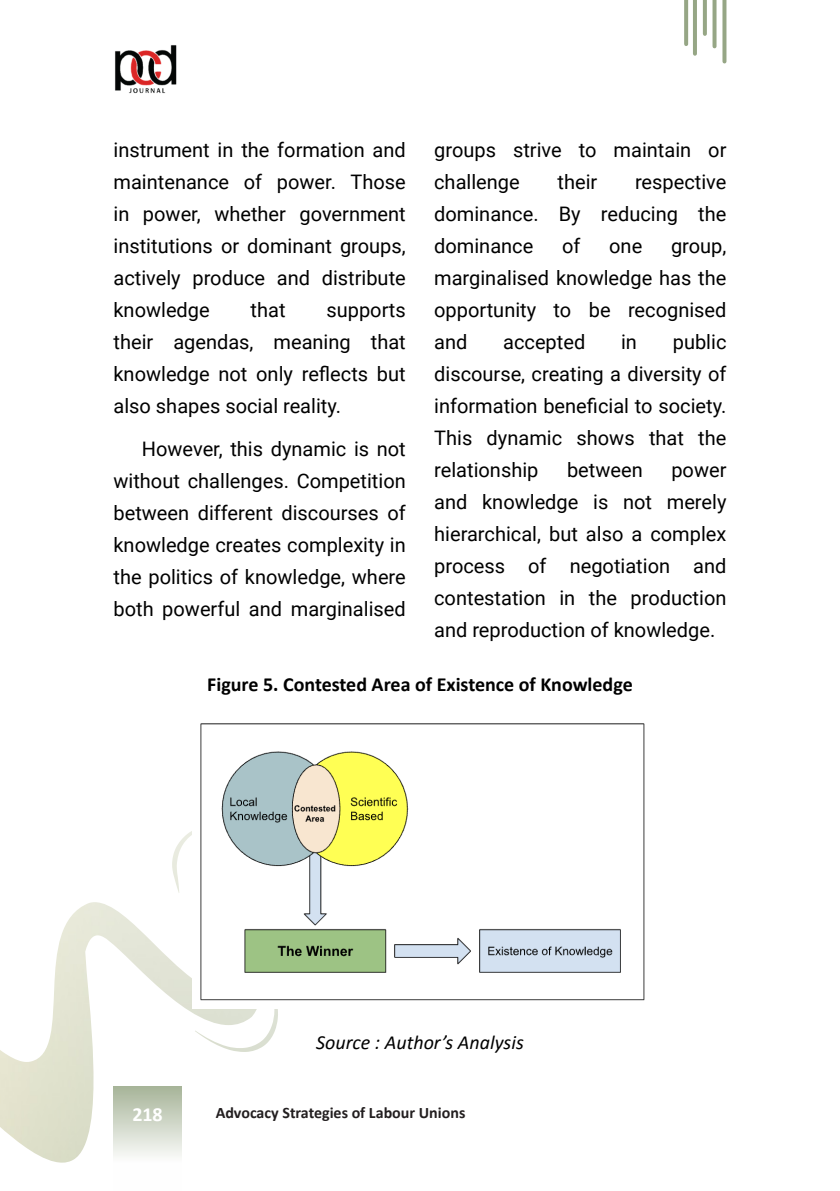
<style>
.page{position:relative;width:840px;height:1191px;background:#fff}
.page>*{position:absolute;margin:0;border:0;box-sizing:border-box;transform-origin:0 0}
.P_-_Utama{font:20px/32px "Roboto";color:#000;text-align:justify}
.J_-_Figure___Tabel{font:700 20px "Calibri";color:#000}
.P_-_Source{font:italic 20px "Calibri";color:#000}
.t1{font:700 20px "Calibri";color:#fff}
.t2{font:700 16px "Calibri";color:#231f20}
</style>
<div class="page">
<svg style="left:722px;top:0;width:4px;height:61px"></svg>
<svg style="left:712px;top:0;width:4px;height:46px"></svg>
<svg style="left:702px;top:0;width:4px;height:34px"></svg>
<svg style="left:684px;top:0;width:3px;height:44px"></svg>
<svg style="left:693px;top:0;width:3px;height:54px"></svg>
<img style="left:115px;top:45px;width:62px;height:49px">
<img style="left:0;top:902px;width:195px;height:260px">
<img style="left:172px;top:831px;width:20px;height:62px">
<img style="left:195px;top:1009px;width:83px;height:43px">
<img style="left:193px;top:723px;width:452px;height:285px">
<p class="P_-_Utama" style="left:113px;top:133px;width:293px">instrument in the formation and maintenance of power. Those in power, whether government institutions or dominant groups, actively produce and distribute knowledge</p>
<p class="P_-_Utama" style="left:434px;top:133px;width:293px">groups strive to maintain or challenge</p>
<p class="P_-_Utama" style="left:557px;top:165px;width:41px">their</p>
<p class="P_-_Utama" style="left:434px;top:165px;width:293px;text-indent:201px">respective dominance. By reducing the dominance</p>
<p class="P_-_Utama" style="left:561px;top:229px;width:20px">of</p>
<p class="P_-_Utama" style="left:609px;top:229px;width:35px">one</p>
<p class="P_-_Utama" style="left:434px;top:229px;width:293px;text-indent:237px">group, marginalised knowledge has the opportunity to be recognised and</p>
<p class="P_-_Utama" style="left:250px;top:293px;width:36px">that</p>
<p class="P_-_Utama" style="left:113px;top:293px;width:293px;text-indent:213px">supports their agendas, meaning that knowledge not only reflects but also shapes social reality.</p>
<p class="P_-_Utama" style="left:113px;top:432px;width:294px;text-indent:28px">However, this dynamic is not without challenges. Competition between different discourses of knowledge creates complexity in the politics of knowledge, where both powerful and marginalised</p>
<p class="P_-_Utama" style="left:434px;top:325px;width:293px;text-indent:238px">public discourse, creating a diversity of information beneficial to society.<br>This dynamic shows that the relationship</p>
<p class="P_-_Utama" style="left:503px;top:325px;width:84px">accepted</p>
<p class="P_-_Utama" style="left:620px;top:325px;width:17px">in</p>
<p class="P_-_Utama" style="left:566px;top:453px;width:77px">between</p>
<p class="P_-_Utama" style="left:434px;top:453px;width:293px;text-indent:237px">power and knowledge is not merely hierarchical, but also a complex process of negotiation and contestation in the production and reproduction of knowledge.</p>
<p class="J_-_Figure___Tabel" style="left:207px;top:671px;width:427px">Figure 5. Contested Area of Existence of Knowledge</p>
<p class="P_-_Source" style="left:316px;top:1028px;width:209px">Source : Author’s Analysis</p>
<p class="t1" style="left:132px;top:1101px;width:32px">218</p>
<p class="t2" style="left:215px;top:1102px;width:251px">Advocacy Strategies of Labour Unions</p>
</div>
